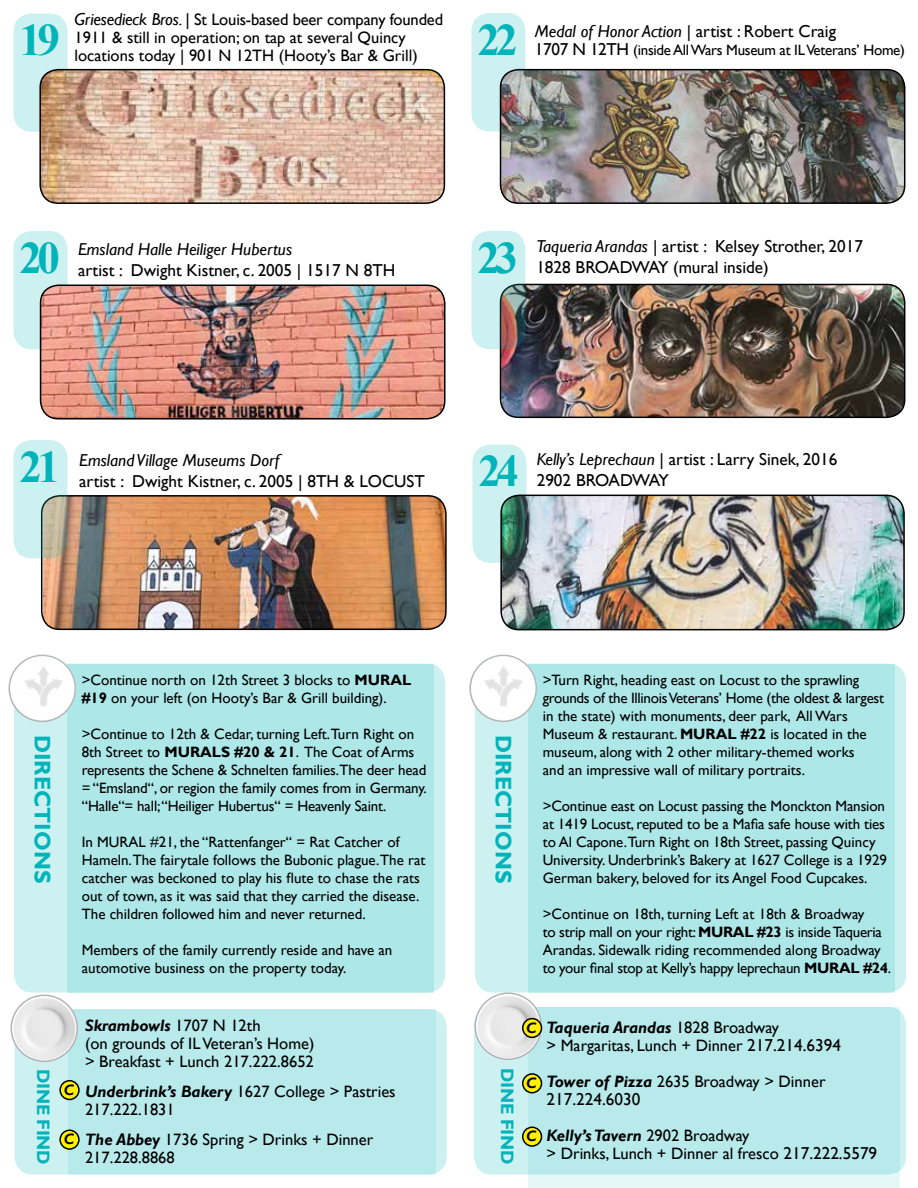
<style>
.page{position:relative;width:918px;height:1188px;background:#fff}
.page>*{position:absolute;margin:0;border:0;box-sizing:border-box;transform-origin:0 0}
.t1{font:700 45px "Times New Roman";letter-spacing:-.1em;color:#00b4ba}
.t2{font:700 22.5px "Gill Sans";color:#00b4ba}
.t3{font:700 18px "Gill Sans";letter-spacing:-.02em;color:#00b4ba}
.t4{font:17.25px/21px "Gill Sans";color:#000}
.t5{font:italic 17.25px "Gill Sans";color:#000}
.t6{font:16.5px/18px "Gill Sans";color:#000}
.t7{font:15px/18px "Gill Sans";color:#000}
.t8{font:15px "Gill Sans";letter-spacing:-.02em;color:#000}
.t9{font:italic 700 15px "Gill Sans";color:#000}
.s1{font-style:italic;font-size:17.25px}
.s2{font-style:normal}
.s3{font-size:17.25px}
.s4{font-style:italic}
.s5{font-weight:700}
.s6{font-weight:700;font-style:italic}
</style>
<div class="page">
<div style="left:15px;top:1009px;width:432px;height:165px;background:#cdf0f1;border-radius:18px"></div>
<div style="left:69px;top:1009px;width:367px;height:165px;background:#b8eaeb"></div>
<img style="left:11px;top:995px;width:66px;height:66px;border-radius:33px">
<div style="left:11px;top:995px;width:67px;height:67px;border:2px solid #b1b4b6;border-radius:50%"></div>
<div style="left:14px;top:231px;width:54px;height:118px;background:#cdf0f1;border-radius:18px"></div>
<img style="left:41px;top:285px;width:404px;height:134px">
<div style="left:40px;top:285px;width:405px;height:135px;border:2px solid #000;border-radius:18px"></div>
<div style="left:14px;top:14px;width:54px;height:118px;background:#cdf0f1;border-radius:18px"></div>
<div style="left:14px;top:664px;width:431px;height:329px;background:#cdf0f1;border-radius:18px"></div>
<div style="left:67px;top:664px;width:367px;height:329px;background:#aee7e8"></div>
<img style="left:10px;top:655px;width:66px;height:66px;border-radius:33px">
<div style="left:471px;top:13px;width:54px;height:118px;background:#cdf0f1;border-radius:18px"></div>
<img style="left:43px;top:496px;width:403px;height:133px">
<div style="left:41px;top:495px;width:406px;height:135px;border:2px solid #000;border-radius:18px"></div>
<svg style="left:14px;top:440px;width:54px;height:118px;background:#c4ddd8"></svg>
<div style="left:472px;top:445px;width:54px;height:118px;background:#cdf0f1;border-radius:18px"></div>
<img style="left:501px;top:495px;width:403px;height:135px">
<div style="left:500px;top:495px;width:405px;height:135px;border:2px solid #000;border-radius:18px"></div>
<img style="left:501px;top:284px;width:404px;height:133px">
<div style="left:500px;top:284px;width:405px;height:134px;border:2px solid #000;border-radius:18px"></div>
<svg style="left:471px;top:231px;width:54px;height:118px;background:#b9cece"></svg>
<div style="left:474px;top:1007px;width:432px;height:167px;background:#cdf0f1;border-radius:18px"></div>
<svg style="left:528px;top:1007px;width:372px;height:181px;background:#bbeaeb"></svg>
<img style="left:475px;top:993px;width:66px;height:66px;border-radius:33px">
<div style="left:474px;top:993px;width:68px;height:67px;border:2px solid #b1b4b6;border-radius:50%"></div>
<div style="left:475px;top:664px;width:431px;height:329px;background:#cdf0f1;border-radius:18px"></div>
<div style="left:528px;top:664px;width:367px;height:329px;background:#aee7e8"></div>
<img style="left:471px;top:655px;width:66px;height:66px;border-radius:33px">
<img style="left:40px;top:70px;width:404px;height:133px">
<div style="left:39px;top:69px;width:406px;height:135px;border:2px solid #000;border-radius:18px"></div>
<img style="left:501px;top:70px;width:404px;height:133px">
<div style="left:500px;top:69px;width:405px;height:135px;border:2px solid #000;border-radius:18px"></div>
<div style="left:60px;top:1130px;width:19px;height:19px;background:#fff200;border-radius:50%"></div>
<div style="left:59px;top:1130px;width:21px;height:20px;border:2px solid #000;border-radius:50%"></div>
<div style="left:60px;top:1081px;width:19px;height:18px;background:#fff200;border-radius:50%"></div>
<div style="left:59px;top:1080px;width:21px;height:20px;border:2px solid #000;border-radius:50%"></div>
<div style="left:523px;top:1019px;width:19px;height:18px;background:#fff200;border-radius:50%"></div>
<div style="left:522px;top:1018px;width:20px;height:20px;border:2px solid #000;border-radius:50%"></div>
<div style="left:523px;top:1074px;width:19px;height:19px;background:#fff200;border-radius:50%"></div>
<div style="left:522px;top:1073px;width:20px;height:20px;border:2px solid #000;border-radius:50%"></div>
<div style="left:523px;top:1127px;width:19px;height:19px;background:#fff200;border-radius:50%"></div>
<div style="left:522px;top:1127px;width:20px;height:20px;border:2px solid #000;border-radius:50%"></div>
<h1 class="t1" style="left:19px;top:8px;width:42px">19</h1>
<p class="t6" style="left:75px;top:11px;width:370px"><span class="s1">Griesedieck Bros. |</span> St Louis-based beer company founded<br>1911 &amp; still in operation; on tap at several Quincy locations today | 901 N 12TH (Hooty’s Bar &amp; Grill)</p>
<h1 class="t1" style="left:477px;top:7px;width:42px">22</h1>
<p class="t5" style="left:535px;top:22px;width:303px">Medal of Honor Action | <span class="s2">artist : Robert Craig</span></p>
<p class="t8" style="left:535px;top:42px;width:372px"><span class="s3">1707 N 12TH</span> (inside All Wars Museum at IL Veterans’ Home)</p>
<h1 class="t1" style="left:19px;top:225px;width:42px">20</h1>
<p class="t5" style="left:78px;top:239px;width:216px">Emsland Halle Heiliger Hubertus</p>
<p class="t4" style="left:78px;top:260px;width:319px">artist : Dwight Kistner, c. 2005 | 1517 N 8TH</p>
<h1 class="t1" style="left:477px;top:225px;width:42px">23</h1>
<p class="t4" style="left:536px;top:236px;width:328px"><span class="s4">Taqueria Arandas |</span> artist : Kelsey Strother, 2017</p>
<p class="t4" style="left:536px;top:257px;width:234px">1828 BROADWAY (mural inside)</p>
<h1 class="t1" style="left:19px;top:434px;width:42px">21</h1>
<p class="t5" style="left:79px;top:450px;width:202px">Emsland Village Museums Dorf</p>
<p class="t4" style="left:79px;top:471px;width:347px">artist : Dwight Kistner, c. 2005 | 8TH &amp; LOCUST</p>
<h1 class="t1" style="left:478px;top:439px;width:42px">24</h1>
<p class="t4" style="left:537px;top:449px;width:302px"><span class="s4">Kelly’s Leprechaun</span> | artist : Larry Sinek, 2016<br>2902 BROADWAY</p>
<h2 class="t2" style="left:56px;top:735px;width:150px;rotate:90deg">DIRECTIONS</h2>
<p class="t7" style="left:82px;top:671px;width:331px">&gt;Continue north on 12th Street 3 blocks to <span class="s5">MURAL #19</span> on your left (on Hooty’s Bar &amp; Grill building).</p>
<p class="t7" style="left:82px;top:725px;width:347px">&gt;Continue to 12th &amp; Cedar, turning Left.Turn Right on 8th Street to <span class="s5">MURALS #20 &amp; 21</span>. The Coat of Arms represents the Schene &amp; Schnelten families.The deer head = “Emsland“, or region the family comes from in Germany. “Halle“= hall;“Heiliger Hubertus“ = Heavenly Saint.</p>
<p class="t7" style="left:82px;top:833px;width:345px">In MURAL #21, the “Rattenfanger“ = Rat Catcher of Hameln.The fairytale follows the Bubonic plague.The rat catcher was beckoned to play his flute to chase the rats out of town, as it was said that they carried the disease.<br>The children followed him and never returned.</p>
<p class="t7" style="left:82px;top:941px;width:312px">Members of the family currently reside and have an automotive business on the property today.</p>
<p class="t3" style="left:54px;top:1069px;width:97px;rotate:90deg">DINE FIND</p>
<p class="t9" style="left:64px;top:1081px;width:12px">C</p>
<p class="t9" style="left:64px;top:1130px;width:12px">C</p>
<p class="t6" style="left:85px;top:1017px;width:231px"><span class="s6">Skrambowls</span> 1707 N 12th<br>(on grounds of IL Veteran’s Home) &gt; Breakfast + Lunch 217.222.8652</p>
<p class="t6" style="left:85px;top:1083px;width:312px"><span class="s6">Underbrink’s Bakery</span> 1627 College &gt; Pastries<br>217.222.1831</p>
<p class="t6" style="left:85px;top:1131px;width:290px"><span class="s6">The Abbey</span> 1736 Spring &gt; Drinks + Dinner<br>217.228.8868</p>
<h2 class="t2" style="left:517px;top:735px;width:150px;rotate:90deg">DIRECTIONS</h2>
<p class="t7" style="left:543px;top:671px;width:343px">&gt;Turn Right, heading east on Locust to the sprawling grounds of the Illinois Veterans’ Home (the oldest &amp; largest in the state) with monuments, deer park, All Wars Museum &amp; restaurant. <span class="s5">MURAL #22</span> is located in the museum, along with 2 other military-themed works<br>and an impressive wall of military portraits.</p>
<p class="t7" style="left:543px;top:797px;width:346px">&gt;Continue east on Locust passing the Monckton Mansion at 1419 Locust, reputed to be a Mafia safe house with ties to Al Capone.Turn Right on 18th Street, passing Quincy University. Underbrink’s Bakery at 1627 College is a 1929<br>German bakery, beloved for its Angel Food Cupcakes.</p>
<p class="t7" style="left:543px;top:905px;width:350px">&gt;Continue on 18th, turning Left at 18th &amp; Broadway<br>to strip mall on your right: <span class="s5">MURAL #23</span> is inside Taqueria Arandas. Sidewalk riding recommended along Broadway to your final stop at Kelly’s happy leprechaun <span class="s5">MURAL #24</span>.</p>
<p class="t3" style="left:518px;top:1068px;width:97px;rotate:90deg">DINE FIND</p>
<p class="t9" style="left:526px;top:1019px;width:12px">C</p>
<p class="t9" style="left:526px;top:1074px;width:12px">C</p>
<p class="t9" style="left:526px;top:1127px;width:12px">C</p>
<p class="t6" style="left:547px;top:1019px;width:296px"><span class="s6">Taqueria Arandas</span> 1828 Broadway<br>&gt; Margaritas, Lunch + Dinner <span class="s3">217.214.6394</span></p>
<p class="t6" style="left:547px;top:1073px;width:281px"><span class="s6">Tower of Pizza</span> 2635 Broadway &gt; Dinner</p>
<p class="t4" style="left:547px;top:1089px;width:95px">217.224.6030</p>
<p class="t6" style="left:547px;top:1127px;width:332px"><span class="s6">Kelly’s Tavern</span> 2902 Broadway<br>&gt; Drinks, Lunch + Dinner al fresco <span class="s3">217.222.5579</span></p>
</div>
